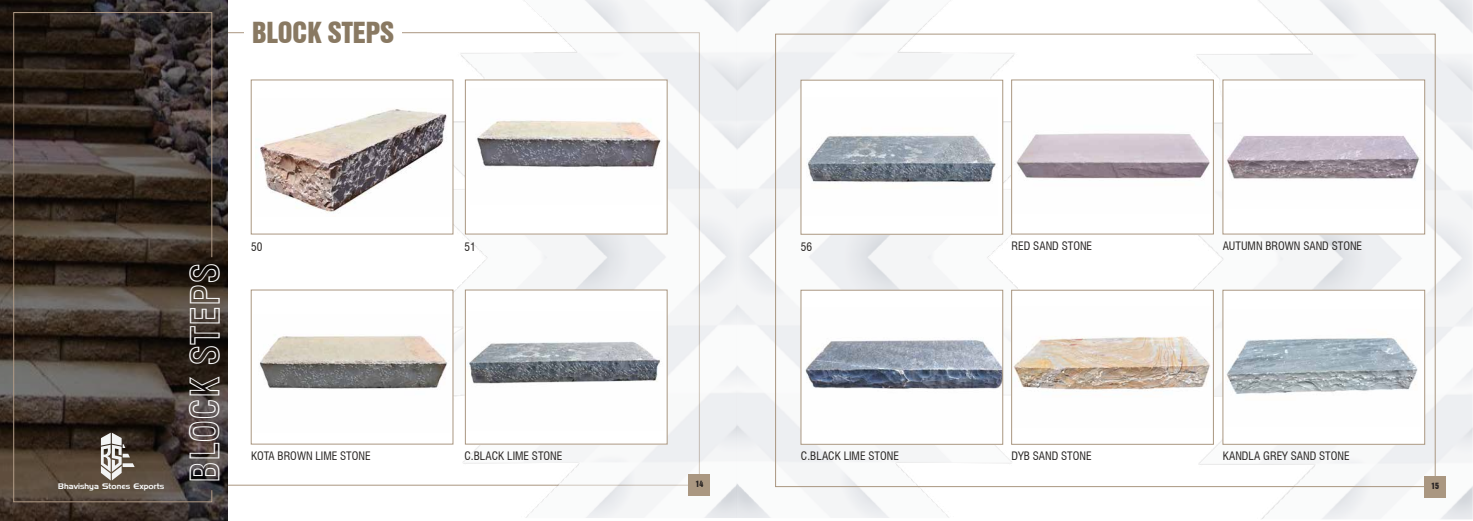
<style>
.page{position:relative;width:1473px;height:521px;background:#fff}
.page>*{position:absolute;margin:0;border:0;box-sizing:border-box;transform-origin:0 0}
.t1{font:39.73px "Swiss 721 BT Bold Condensed Outline";letter-spacing:-.005em;color:#fff}
.t2{font:26.6px "Swiss 921 BT Regular A";color:#897962}
.t3{font:condensed 11.38px "Swiss 721 BT";color:#282523}
.t4{font:8.05px "Denmark";color:#f3f4f4}
.t5{font:7.88px "Swiss 921 BT Regular A";color:#231f20}
</style>
<div class="page">
<svg style="left:0;top:0;width:228px;height:521px;background:#382f2a"></svg>
<img style="left:345px;top:0;width:736px;height:518px">
<div style="left:244px;top:13px;width:158px;height:38px;background:#fff"></div>
<div style="left:688px;top:474px;width:22px;height:22px;background:#aa9781"></div>
<div style="left:251px;top:80px;width:202px;height:154px;background:#fff"></div>
<img style="left:255px;top:109px;width:192px;height:104px">
<div style="left:465px;top:80px;width:202px;height:154px;background:#fff"></div>
<img style="left:477px;top:120px;width:184px;height:49px">
<div style="left:251px;top:290px;width:202px;height:154px;background:#fff"></div>
<img style="left:259px;top:335px;width:189px;height:54px">
<div style="left:465px;top:290px;width:202px;height:154px;background:#fff"></div>
<img style="left:468px;top:341px;width:192px;height:43px">
<svg style="left:13px;top:12px;width:200px;height:491px;background:#423831"></svg>
<img style="left:1081px;top:0;width:391px;height:519px">
<div style="left:801px;top:80px;width:201px;height:154px;background:#fff"></div>
<img style="left:808px;top:135px;width:188px;height:48px">
<div style="left:800px;top:80px;width:203px;height:155px;border:1px solid #aa9781"></div>
<div style="left:1011px;top:290px;width:202px;height:154px;background:#fff"></div>
<img style="left:1013px;top:336px;width:197px;height:55px">
<div style="left:1011px;top:290px;width:202px;height:155px;border:1px solid #aa9781"></div>
<div style="left:801px;top:290px;width:201px;height:154px;background:#fff"></div>
<img style="left:805px;top:339px;width:196px;height:50px">
<div style="left:800px;top:290px;width:203px;height:155px;border:1px solid #aa9781"></div>
<div style="left:1424px;top:476px;width:22px;height:21px;background:#aa9781"></div>
<div style="left:1011px;top:80px;width:202px;height:154px;background:#fff"></div>
<img style="left:1016px;top:133px;width:194px;height:46px">
<div style="left:1223px;top:290px;width:201px;height:154px;background:#fff"></div>
<img style="left:1226px;top:338px;width:192px;height:56px">
<div style="left:1222px;top:290px;width:203px;height:155px;border:1px solid #aa9781"></div>
<div style="left:1223px;top:80px;width:201px;height:154px;background:#fff"></div>
<img style="left:1227px;top:135px;width:193px;height:44px">
<div style="left:1222px;top:80px;width:203px;height:154px;border:1px solid #aa9781"></div>
<h2 class="t2" style="left:252px;top:15px;width:143px">BLOCK STEPS</h2>
<p class="t4" style="left:58px;top:481px;width:107px">Bhavishya Stones Exports</p>
<h1 class="t1" style="left:181px;top:483px;width:222px;rotate:-90deg">BLOCK STEPS</h1>
<p class="t3" style="left:251px;top:240px;width:13px">50</p>
<p class="t3" style="left:464px;top:240px;width:13px">51</p>
<p class="t3" style="left:251px;top:449px;width:121px">KOTA BROWN LIME STONE</p>
<p class="t3" style="left:464px;top:449px;width:99px">C.BLACK LIME STONE</p>
<p class="t5" style="left:695px;top:479px;width:9px">14</p>
<p class="t3" style="left:801px;top:240px;width:13px">56</p>
<p class="t3" style="left:1011px;top:239px;width:82px">RED SAND STONE</p>
<p class="t3" style="left:801px;top:449px;width:99px">C.BLACK LIME STONE</p>
<p class="t3" style="left:1011px;top:449px;width:81px">DYB SAND STONE</p>
<p class="t3" style="left:1223px;top:239px;width:141px">AUTUMN BROWN SAND STONE</p>
<p class="t3" style="left:1223px;top:449px;width:128px">KANDLA GREY SAND STONE</p>
<p class="t5" style="left:1431px;top:480px;width:9px">15</p>
</div>
